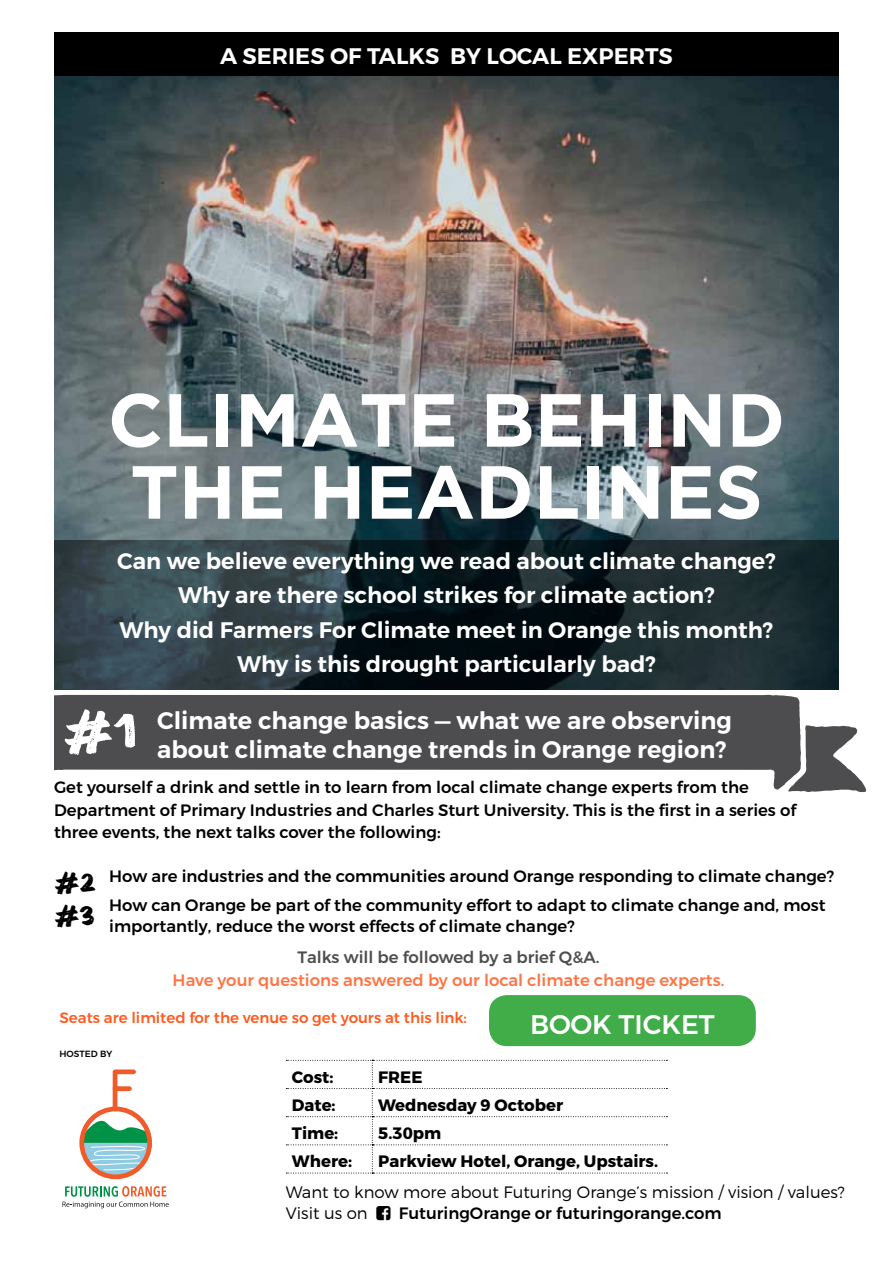
<style>
.page{position:relative;width:893px;height:1263px;background:#fff}
.page>*{position:absolute;margin:0;border:0;box-sizing:border-box;transform-origin:0 0}
.t1{font:700 75px/72px "Gotham";color:#fff}
.t2{font:54px "Meltow Marker Rust";color:#fff}
.t3{font:500 27px "Montserrat";color:#fff}
.t4{font:27px/32.7px "Meltow Marker Rust";color:#000}
.t5{font:600 24px/28.8px "Montserrat";color:#fff}
.t6{font:600 22.5px/34.5px "Montserrat";color:#fff;text-align:center}
.t7{font:500 16.5px/22.5px "Montserrat";color:#000}
.t8{font:700 16.5px "Montserrat";color:#000}
.t9{font:300 16.5px/21px "Montserrat";color:#000}
.t10{font:500 16.5px "Montserrat";color:#ff7444}
.t11{font:500 16.5px "Montserrat";color:#4d4d4f}
.t12{font:500 15px "Montserrat";color:#ff5a1f}
.t13{font:500 9px "Montserrat";color:#000}
</style>
<div class="page">
<img style="left:54px;top:76px;width:785px;height:464px">
<svg style="left:54px;top:540px;width:785px;height:150px;background:#1e2d33"></svg>
<svg style="left:54px;top:695px;width:812px;height:97px;fill:#4d4d4f"></svg>
<svg style="left:62px;top:1069px;width:107px;height:139px"></svg>
<svg style="left:286px;top:1060px;width:381px;height:114px"></svg>
<div style="left:54px;top:32px;width:785px;height:44px;background:#000"></div>
<div style="left:489px;top:995px;width:267px;height:51px;background:#41ad49;border-radius:18px"></div>
<h3 class="t6" style="left:220px;top:39px;width:454px">A SERIES OF TALKS BY LOCAL EXPERTS</h3>
<h1 class="t1" style="left:108px;top:382px;width:679px">CLIMATE BEHIND<br>THE HEADLINES</h1>
<h3 class="t6" style="left:117px;top:543px;width:660px">Can we believe everything we read about climate change?<br>Why are there school strikes for climate action?<br>Why did Farmers For Climate meet in Orange this month?<br>Why is this drought particularly bad?</h3>
<h2 class="t2" style="left:63px;top:696px;width:75px">#1</h2>
<p class="t7" style="left:54px;top:776px;width:744px">Get yourself a drink and settle in to learn from local climate change experts from the<br>Department of Primary Industries and Charles Sturt University. This is the first in a series of three events, the next talks cover the following:</p>
<p class="t7" style="left:109px;top:861px;width:726px;line-height:29.5px">How are industries and the communities around Orange responding to climate change?<br>How can Orange be part of the community effort to adapt to climate change and, most</p>
<p class="t7" style="left:109px;top:915px;width:467px">importantly, reduce the worst effects of climate change?</p>
<p class="t11" style="left:298px;top:947px;width:303px">Talks will be followed by a brief Q&amp;A.</p>
<p class="t10" style="left:173px;top:970px;width:553px">Have your questions answered by our local climate change experts.</p>
<h3 class="t5" style="left:157px;top:707px;width:576px">Climate change basics — what we are observing about climate change trends in Orange region?</h3>
<h3 class="t4" style="left:54px;top:866px;width:42px">#2 #3</h3>
<p class="t12" style="left:60px;top:1008px;width:409px">Seats are limited for the venue so get yours at this link:</p>
<p class="t13" style="left:60px;top:1048px;width:54px">Hosted by</p>
<h3 class="t3" style="left:530px;top:1007px;width:21px">Boo</h3>
<h3 class="t3" style="left:592px;top:1007px;width:124px">k Ticket</h3>
<p class="t8" style="left:292px;top:1066px;width:43px">Cost:</p>
<p class="t8" style="left:378px;top:1066px;width:46px">FREE</p>
<p class="t8" style="left:292px;top:1094px;width:45px">Date:</p>
<p class="t8" style="left:378px;top:1094px;width:186px">Wednesday 9 October</p>
<p class="t8" style="left:292px;top:1123px;width:48px">Time:</p>
<p class="t8" style="left:378px;top:1123px;width:65px">5.30pm</p>
<p class="t8" style="left:292px;top:1151px;width:62px">Where:</p>
<p class="t8" style="left:378px;top:1151px;width:281px">Parkview Hotel, Orange, Upstairs.</p>
<p class="t9" style="left:286px;top:1181px;width:560px">Want to know more about Futuring Orange’s mission / vision / values?<br>Visit us on</p>
<p class="t7" style="left:399px;top:1202px;width:324px">FuturingOrange or futuringorange.com</p>
</div>
